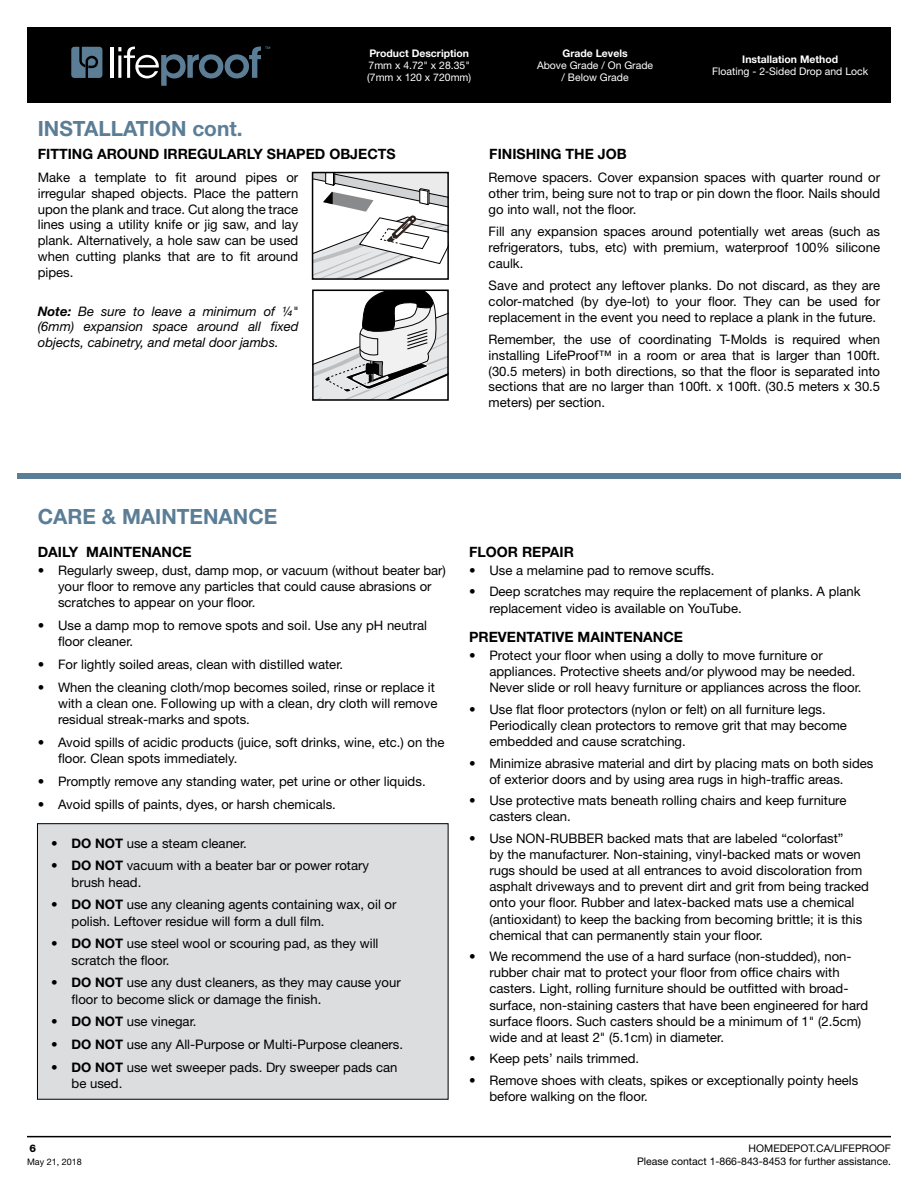
<style>
.page{position:relative;width:918px;height:1188px;background:#fff}
.page>*{position:absolute;margin:0;border:0;box-sizing:border-box;transform-origin:0 0}
.t1{font:700 21px "Helvetica Neue";color:#5b7e96}
.t2{font:700 14.25px "Helvetica Neue";color:#000}
.t3{font:13.2px/16.2px "Helvetica Neue";color:#000}
.t4{font:italic 13.2px/15.8px "Helvetica Neue";color:#000;text-align:justify}
.t5{font:10.5px/12px "Helvetica Neue";color:#fff;text-align:center}
.t6{font:10.5px "Helvetica Neue";color:#000}
.t7{font:700 10.5px "Helvetica Neue";color:#fff}
.t8{font:800 10.5px "Helvetica Neue";color:#000}
.t9{font:9px "Helvetica Neue";color:#000}
.s1{font-weight:700}
</style>
<div class="page">
<hr style="left:27px;top:1136px;width:864px;height:1px;background:#000">
<div style="left:27px;top:27px;width:864px;height:76px;background:#000"></div>
<svg style="left:71px;top:47px;width:31px;height:31px"></svg>
<hr style="left:110px;top:47px;width:3px;height:31px;background:#fff">
<svg style="left:118px;top:47px;width:152px;height:39px"></svg>
<svg style="left:315px;top:175px;width:131px;height:102px"></svg>
<div style="left:312px;top:172px;width:137px;height:108px;border:2px solid #000"></div>
<svg style="left:315px;top:293px;width:131px;height:105px"></svg>
<div style="left:312px;top:290px;width:137px;height:111px;border:2px solid #000"></div>
<div style="left:37px;top:824px;width:411px;height:275px;background:#dcddde"></div>
<div style="left:17px;top:473px;width:884px;height:6px;background:#5b7e96"></div>
<p class="t7" style="left:369px;top:47px;width:101px">Product Description</p>
<p class="t5" style="left:367px;top:59px;width:106px;text-align:left">7mm x 4.72" x 28.35" (7mm x 120 x 720mm)</p>
<p class="t7" style="left:563px;top:47px;width:67px">Grade Levels</p>
<p class="t5" style="left:537px;top:59px;width:118px">Above Grade / On Grade / Below Grade</p>
<h1 class="t1" style="left:38px;top:116px;width:206px">INSTALLATION cont.</h1>
<p class="t2" style="left:38px;top:145px;width:359px">FITTING AROUND IRREGULARLY SHAPED OBJECTS</p>
<p class="t2" style="left:489px;top:145px;width:139px">FINISHING THE JOB</p>
<p class="t7" style="left:742px;top:53px;width:97px">Installation Method</p>
<p class="t5" style="left:712px;top:65px;width:157px">Floating - 2-Sided Drop and Lock</p>
<p class="t3" style="left:38px;top:169px;width:262px;line-height:15.8px;text-align:justify">Make a template to fit around pipes or irregular shaped objects. Place the pattern upon the plank and trace. Cut along the trace lines using a utility knife or jig saw, and lay plank. Alternatively, a hole saw can be used when cutting planks that are to fit around pipes.</p>
<p class="t4" style="left:38px;top:303px;width:262px"><span class="s1">Note:</span> Be sure to leave a minimum of ¼" (6mm) expansion space around all fixed objects, cabinetry, and metal door jambs.</p>
<p class="t3" style="left:489px;top:169px;width:393px;line-height:15.8px;text-align:justify">Remove spacers. Cover expansion spaces with quarter round or other trim, being sure not to trap or pin down the floor. Nails should go into wall, not the floor.</p>
<p class="t3" style="left:489px;top:223px;width:393px;line-height:15.8px;text-align:justify">Fill any expansion spaces around potentially wet areas (such as refrigerators, tubs, etc) with premium, waterproof 100% silicone caulk.</p>
<p class="t3" style="left:489px;top:277px;width:393px;line-height:15.8px;text-align:justify">Save and protect any leftover planks. Do not discard, as they are color-matched (by dye-lot) to your floor. They can be used for replacement in the event you need to replace a plank in the future.</p>
<p class="t3" style="left:489px;top:331px;width:393px;line-height:15.8px;text-align:justify">Remember, the use of coordinating T-Molds is required when installing LifeProof™ in a room or area that is larger than 100ft. (30.5 meters) in both directions, so that the floor is separated into sections that are no larger than 100ft. x 100ft. (30.5 meters x 30.5 meters) per section.</p>
<h1 class="t1" style="left:38px;top:504px;width:241px">CARE &amp; MAINTENANCE</h1>
<p class="t2" style="left:38px;top:543px;width:155px">DAILY MAINTENANCE</p>
<p class="t3" style="left:58px;top:562px;width:390px;text-indent:-20px">• Regularly sweep, dust, damp mop, or vacuum (without beater bar) your floor to remove any particles that could cause abrasions or scratches to appear on your floor.</p>
<p class="t3" style="left:58px;top:617px;width:371px;text-indent:-20px">• Use a damp mop to remove spots and soil. Use any pH neutral floor cleaner.</p>
<p class="t3" style="left:38px;top:656px;width:307px">• For lightly soiled areas, clean with distilled water.</p>
<p class="t3" style="left:58px;top:679px;width:381px;text-indent:-20px">• When the cleaning cloth/mop becomes soiled, rinse or replace it with a clean one. Following up with a clean, dry cloth will remove residual streak-marks and spots.</p>
<p class="t3" style="left:58px;top:734px;width:388px;text-indent:-20px">• Avoid spills of acidic products (juice, soft drinks, wine, etc.) on the floor. Clean spots immediately.</p>
<p class="t3" style="left:38px;top:773px;width:389px">• Promptly remove any standing water, pet urine or other liquids.</p>
<p class="t3" style="left:38px;top:796px;width:300px">• Avoid spills of paints, dyes, or harsh chemicals.</p>
<p class="t3" style="left:51px;top:835px;width:197px"><span class="s1">• DO NOT</span> use a steam cleaner.</p>
<p class="t3" style="left:72px;top:857px;width:299px;text-indent:-20px"><span class="s1">• DO NOT</span> vacuum with a beater bar or power rotary brush head.</p>
<p class="t3" style="left:72px;top:896px;width:327px;text-indent:-20px"><span class="s1">• DO NOT</span> use any cleaning agents containing wax, oil or polish. Leftover residue will form a dull film.</p>
<p class="t3" style="left:72px;top:935px;width:308px;text-indent:-20px"><span class="s1">• DO NOT</span> use steel wool or scouring pad, as they will scratch the floor.</p>
<p class="t3" style="left:72px;top:974px;width:331px;text-indent:-20px"><span class="s1">• DO NOT</span> use any dust cleaners, as they may cause your floor to become slick or damage the finish.</p>
<p class="t3" style="left:51px;top:1013px;width:147px"><span class="s1">• DO NOT</span> use vinegar.</p>
<p class="t3" style="left:51px;top:1036px;width:353px"><span class="s1">• DO NOT</span> use any All-Purpose or Multi-Purpose cleaners.</p>
<p class="t3" style="left:72px;top:1059px;width:327px;text-indent:-20px"><span class="s1">• DO NOT</span> use wet sweeper pads. Dry sweeper pads can be used.</p>
<p class="t2" style="left:469px;top:543px;width:106px">FLOOR REPAIR</p>
<p class="t3" style="left:469px;top:562px;width:247px">• Use a melamine pad to remove scuffs.</p>
<p class="t3" style="left:489px;top:583px;width:373px;text-indent:-20px">• Deep scratches may require the replacement of planks. A plank replacement video is available on YouTube.</p>
<p class="t2" style="left:469px;top:628px;width:215px">PREVENTATIVE MAINTENANCE</p>
<p class="t3" style="left:489px;top:647px;width:374px;text-indent:-20px">• Protect your floor when using a dolly to move furniture or appliances. Protective sheets and/or plywood may be needed.<br>Never slide or roll heavy furniture or appliances across the floor.</p>
<p class="t3" style="left:489px;top:701px;width:359px;text-indent:-20px">• Use flat floor protectors (nylon or felt) on all furniture legs.<br>Periodically clean protectors to remove grit that may become embedded and cause scratching.</p>
<p class="t3" style="left:489px;top:755px;width:386px;text-indent:-20px">• Minimize abrasive material and dirt by placing mats on both sides of exterior doors and by using area rugs in high-traffic areas.</p>
<p class="t3" style="left:489px;top:792px;width:359px;text-indent:-20px">• Use protective mats beneath rolling chairs and keep furniture casters clean.</p>
<p class="t3" style="left:489px;top:830px;width:381px;text-indent:-20px">• Use NON-RUBBER backed mats that are labeled “colorfast”<br>by the manufacturer. Non-staining, vinyl-backed mats or woven rugs should be used at all entrances to avoid discoloration from asphalt driveways and to prevent dirt and grit from being tracked onto your floor. Rubber and latex-backed mats use a chemical (antioxidant) to keep the backing from becoming brittle; it is this chemical that can permanently stain your floor.</p>
<p class="t3" style="left:489px;top:948px;width:380px;text-indent:-20px">• We recommend the use of a hard surface (non-studded), non&shy;rubber chair mat to protect your floor from office chairs with casters. Light, rolling furniture should be outfitted with broad&shy;surface, non-staining casters that have been engineered for hard surface floors. Such casters should be a minimum of 1" (2.5cm) wide and at least 2" (5.1cm) in diameter.</p>
<p class="t3" style="left:469px;top:1050px;width:172px">• Keep pets’ nails trimmed.</p>
<p class="t3" style="left:489px;top:1072px;width:370px;text-indent:-20px">• Remove shoes with cleats, spikes or exceptionally pointy heels before walking on the floor.</p>
<p class="t8" style="left:30px;top:1142px;width:8px">6</p>
<p class="t6" style="left:749px;top:1142px;width:144px">HOMEDEPOT.CA/LIFEPROOF</p>
<p class="t9" style="left:27px;top:1156px;width:56px">May 21, 2018</p>
<p class="t6" style="left:637px;top:1155px;width:255px">Please contact 1-866-843-8453 for further assistance.</p>
</div>
